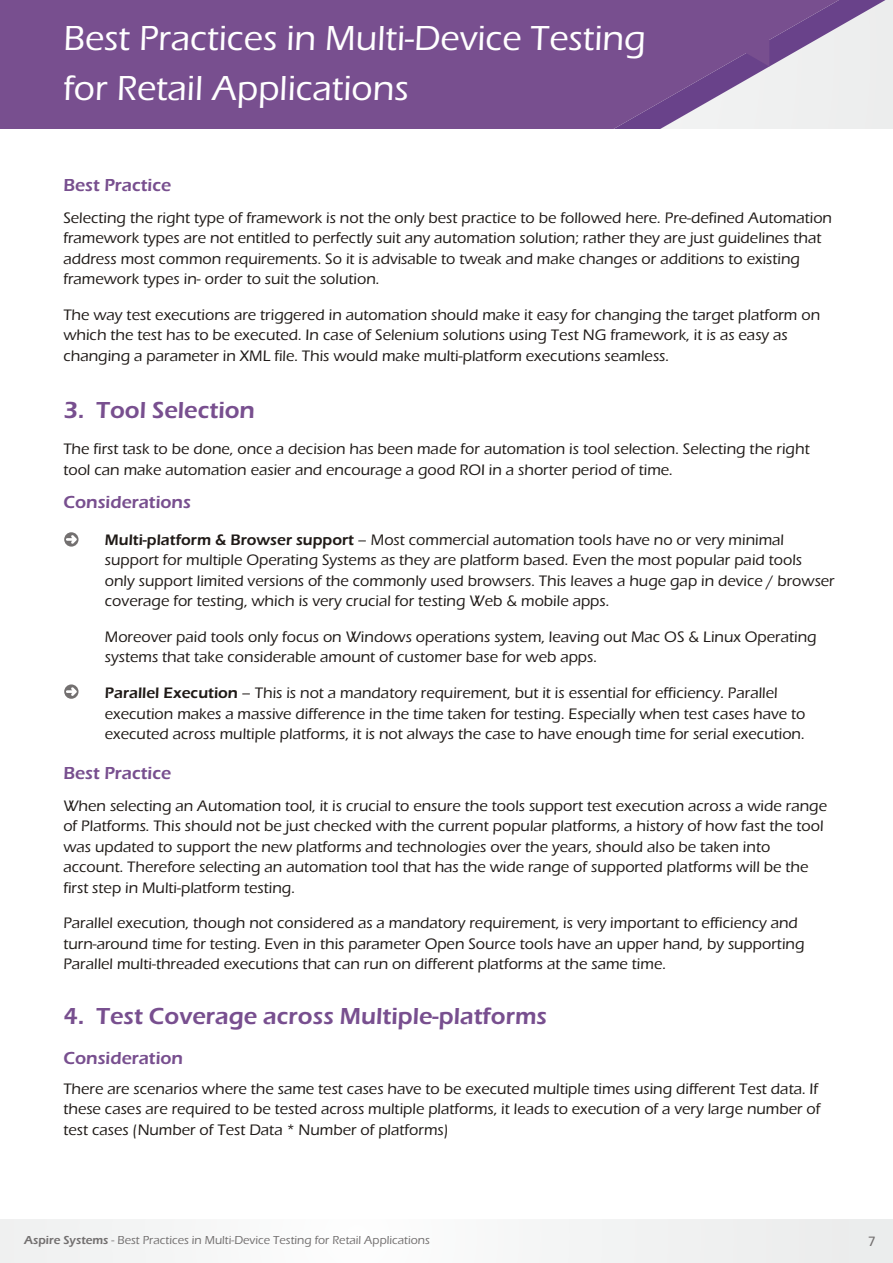
<style>
.page{position:relative;width:893px;height:1263px;background:#fff}
.page>*{position:absolute;margin:0;border:0;box-sizing:border-box;transform-origin:0 0}
.t1{font:500 36px/50.1px "Eras ITC";color:#fff}
.t2{font:600 24px "Eras ITC";color:#784f8f}
.t3{font:600 18px "Eras ITC";color:#784f8f}
.t4{font:500 15.75px/20.5px "Eras ITC";color:#1f1a17}
.t5{font:13.5px "Humanist 777 BT Roman B";color:#737070}
.t6{font:500 12px "Eras ITC";color:#737070}
.s1{font-weight:600}
</style>
<div class="page">
<div style="left:0;top:1219px;width:849px;height:44px;background:#f4f5f5"></div>
<div style="left:849px;top:1219px;width:44px;height:44px;background:#ebeded"></div>
<svg style="left:842px;top:0;width:47px;height:129px"></svg>
<svg style="left:0;top:0;width:842px;height:129px;fill:#784f8f"></svg>
<svg style="left:64px;top:532px;width:15px;height:15px"></svg>
<svg style="left:64px;top:684px;width:15px;height:15px"></svg>
<h1 class="t1" style="left:63px;top:16px;width:584px">Best Practices in Multi-Device Testing for Retail Applications</h1>
<p class="t3" style="left:63px;top:179px;width:109px">Best Practice</p>
<p class="t4" style="left:63px;top:209px;width:770px">Selecting the right type of framework is not the only best practice to be followed here. Pre-defined Automation framework types are not entitled to perfectly suit any automation solution; rather they are just guidelines that address most common requirements. So it is advisable to tweak and make changes or additions to existing framework types in- order to suit the solution.</p>
<p class="t4" style="left:63px;top:306px;width:758px">The way test executions are triggered in automation should make it easy for changing the target platform on which the test has to be executed. In case of Selenium solutions using Test NG framework, it is as easy as changing a parameter in XML file. This would make multi-platform executions seamless.</p>
<h2 class="t2" style="left:63px;top:402px;width:193px">3. Tool Selection</h2>
<p class="t4" style="left:63px;top:441px;width:748px">The first task to be done, once a decision has been made for automation is tool selection. Selecting the right tool can make automation easier and encourage a good ROI in a shorter period of time.</p>
<p class="t3" style="left:63px;top:495px;width:129px">Considerations</p>
<p class="t4" style="left:105px;top:531px;width:731px"><span class="s1">Multi-platform &amp; Browser support</span> – Most commercial automation tools have no or very minimal support for multiple Operating Systems as they are platform based. Even the most popular paid tools only support limited versions of the commonly used browsers. This leaves a huge gap in device / browser coverage for testing, which is very crucial for testing Web &amp; mobile apps.</p>
<p class="t4" style="left:105px;top:628px;width:713px">Moreover paid tools only focus on Windows operations system, leaving out Mac OS &amp; Linux Operating systems that take considerable amount of customer base for web apps.</p>
<p class="t4" style="left:105px;top:684px;width:702px"><span class="s1">Parallel Execution</span> – This is not a mandatory requirement, but it is essential for efficiency. Parallel execution makes a massive difference in the time taken for testing. Especially when test cases have to executed across multiple platforms, it is not always the case to have enough time for serial execution.</p>
<p class="t3" style="left:63px;top:766px;width:109px">Best Practice</p>
<p class="t4" style="left:63px;top:797px;width:765px">When selecting an Automation tool, it is crucial to ensure the tools support test execution across a wide range of Platforms. This should not be just checked with the current popular platforms, a history of how fast the tool was updated to support the new platforms and technologies over the years, should also be taken into account. Therefore selecting an automation tool that has the wide range of supported platforms will be the first step in Multi-platform testing.</p>
<p class="t4" style="left:63px;top:914px;width:743px">Parallel execution, though not considered as a mandatory requirement, is very important to efficiency and turn-around time for testing. Even in this parameter Open Source tools have an upper hand, by supporting<br>Parallel multi-threaded executions that can run on different platforms at the same time.</p>
<h2 class="t2" style="left:63px;top:1007px;width:485px">4. Test Coverage across Multiple-platforms</h2>
<p class="t3" style="left:63px;top:1051px;width:121px">Consideration</p>
<p class="t4" style="left:63px;top:1080px;width:759px">There are scenarios where the same test cases have to be executed multiple times using different Test data. If these cases are required to be tested across multiple platforms, it leads to execution of a very large number of test cases (Number of Test Data * Number of platforms)</p>
<p class="t6" style="left:24px;top:1236px;width:407px"><span class="s1">Aspire Systems</span> - Best Practices in Multi-Device Testing for Retail Applications</p>
<p class="t5" style="left:868px;top:1235px;width:9px">7</p>
</div>
